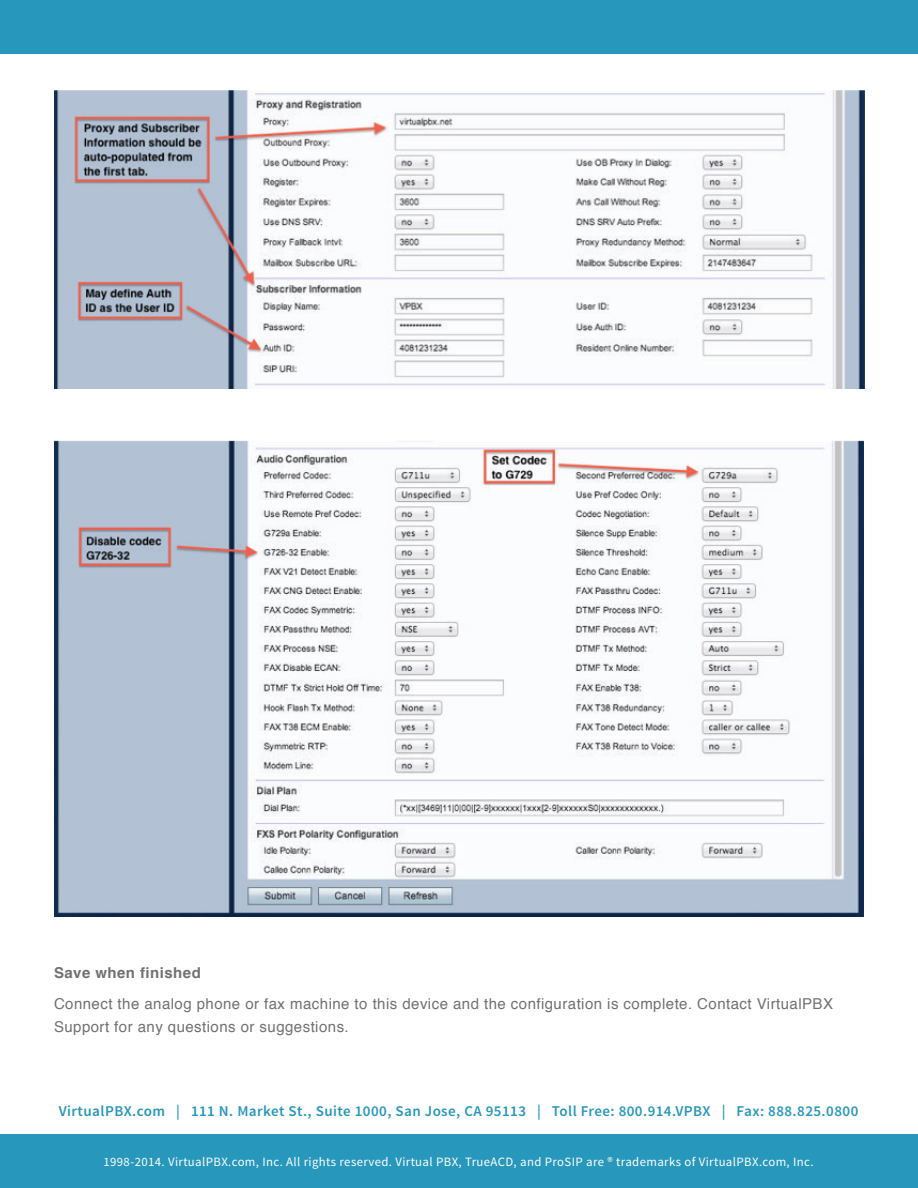
<style>
.page{position:relative;width:918px;height:1188px;background:#fff}
.page>*{position:absolute;margin:0;border:0;box-sizing:border-box;transform-origin:0 0}
.Paragraph_Style_1{font:15px/22.5px "Helvetica";letter-spacing:.03em;color:#717171}
.t1{font:600 15px "Source Sans Pro";letter-spacing:.03em;color:#2797bb}
.Paragraph_Style_1-2{font:700 15px "Helvetica";letter-spacing:.03em;color:#717171}
.t2{font:12.75px "Source Sans Pro";letter-spacing:.03em;color:#fff}
</style>
<div class="page">
<div style="left:0;top:1134px;width:918px;height:54px;background:#2797bb"></div>
<div style="left:0;top:0;width:918px;height:54px;background:#2797bb"></div>
<img style="left:54px;top:440px;width:810px;height:477px">
<img style="left:54px;top:90px;width:811px;height:298px">
<p class="Paragraph_Style_1-2" style="left:54px;top:961px;width:148px">Save when finished</p>
<p class="Paragraph_Style_1" style="left:54px;top:993px;width:781px">Connect the analog phone or fax machine to this device and the configuration is complete. Contact VirtualPBX<br>Support for any questions or suggestions.</p>
<p class="t1" style="left:59px;top:1101px;width:801px">VirtualPBX.com | 111 N. Market St., Suite 1000, San Jose, CA 95113 | Toll Free: 800.914.VPBX | Fax: 888.825.0800</p>
<p class="t2" style="left:103px;top:1154px;width:712px">1998-2014. VirtualPBX.com, Inc. All rights reserved. Virtual PBX, TrueACD, and ProSIP are ® trademarks of VirtualPBX.com, Inc.</p>
</div>
